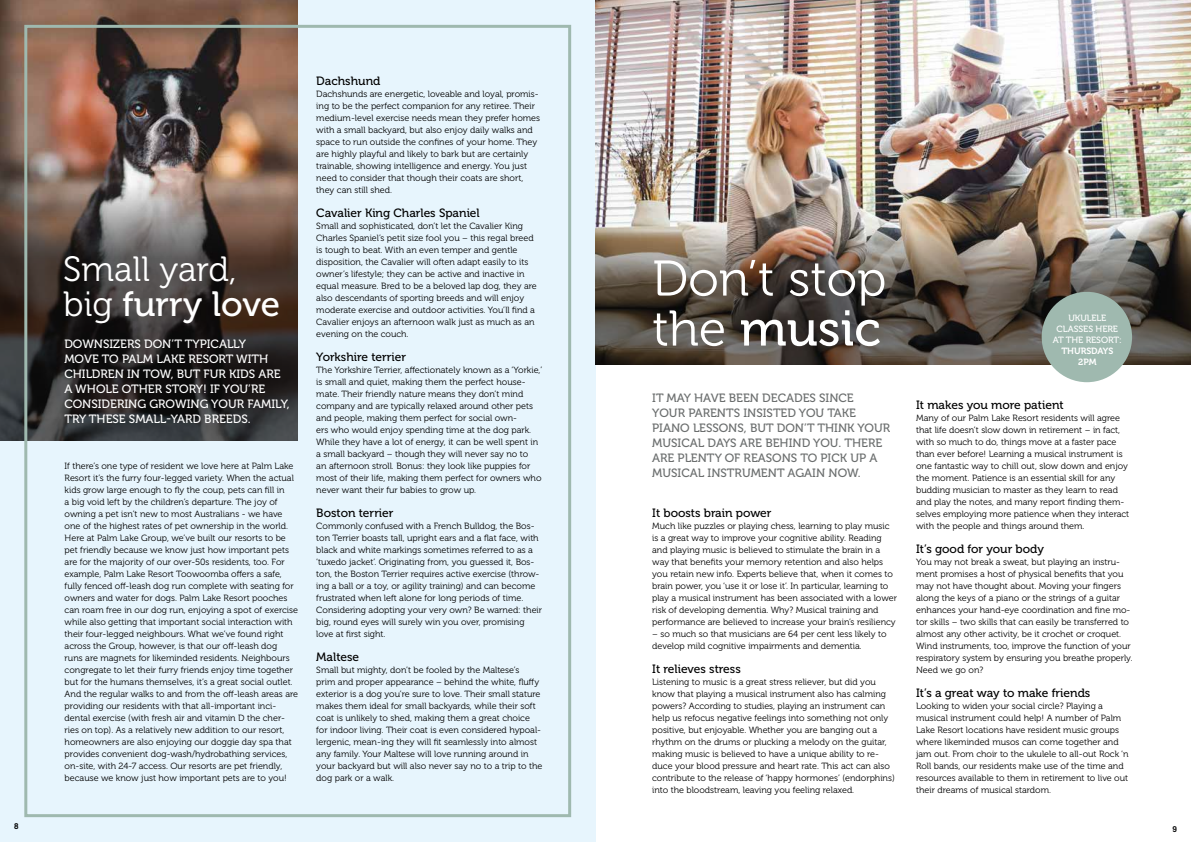
<style>
.page{position:relative;width:1191px;height:842px;background:#fff}
.page>*{position:absolute;margin:0;border:0;box-sizing:border-box;transform-origin:0 0}
.t1{font:50px "Museo 300";color:#fff}
.t2{font:50px "Museo 500";color:#fff}
.t3{font:35px "Museo 500";color:#fff}
.t4{font:35px "Museo 300";color:#fff}
.t5{font:12px "Museo 500";color:#000}
.t6{font:12px/15px "Museo 500";color:#6b6e6e}
.t7{font:12px/15px "Museo 500";color:#fff}
.t8{font:9px/12px "Museo 300";color:#000}
.t9{font:9px/11.1px "Museo 500";letter-spacing:-.005em;color:#fff;text-align:center}
.t10{font:9px/11.1px "Museo 700";letter-spacing:-.005em;color:#fff;text-align:center}
.t11{font:700 8px "Trade Gothic LT Std";color:#000}
.s1{font-family:"Museo 300"}
</style>
<div class="page">
<div style="left:0;top:0;width:595px;height:842px;background:#e7f5fd"></div>
<img style="left:0;top:0;width:298px;height:180px">
<svg style="left:0;top:180px;width:298px;height:261px;background:#443c39"></svg>
<div style="left:24px;top:25px;width:547px;height:792px;border:3px solid #9fb9af"></div>
<img style="left:595px;top:0;width:596px;height:229px">
<img style="left:595px;top:229px;width:596px;height:135px">
<div style="left:1041px;top:292px;width:91px;height:90px;background:#9fb9af;border-radius:50%"></div>
<p class="t11" style="left:14px;top:821px;width:6px">8</p>
<h2 class="t4" style="left:63px;top:250px;width:175px">Small yard,</h2>
<h2 class="t3" style="left:63px;top:285px;width:218px"><span class="s1">big</span> furry love</h2>
<h3 class="t7" style="left:64px;top:337px;width:227px">DOWNSIZERS DON’T TYPICALLY<br>MOVE TO PALM LAKE RESORT WITH<br>CHILDREN IN TOW, BUT FUR KIDS ARE<br>A WHOLE OTHER STORY! IF YOU’RE<br>CONSIDERING GROWING YOUR FAMILY,<br>TRY THESE SMALL-YARD BREEDS.</h3>
<p class="t8" style="left:65px;top:460px;width:235px">If there’s one type of resident we love here at Palm Lake Resort it’s the furry four-legged variety. When the actual kids grow large enough to fly the coup, pets can fill in<br>a big void left by the children’s departure. The joy of owning a pet isn’t new to most Australians - we have one of the highest rates of pet ownership in the world.<br>Here at Palm Lake Group, we’ve built our resorts to be pet friendly because we know just how important pets are for the majority of our over-50s residents, too. For example, Palm Lake Resort Toowoomba offers a safe, fully fenced off-leash dog run complete with seating for owners and water for dogs. Palm Lake Resort pooches can roam free in our dog run, enjoying a spot of exercise while also getting that important social interaction with their four-legged neighbours. What we’ve found right across the Group, however, is that our off-leash dog<br>runs are magnets for likeminded residents. Neighbours congregate to let their furry friends enjoy time together but for the humans themselves, it’s a great social outlet.<br>And the regular walks to and from the off-leash areas are providing our residents with that all-important inci&shy;dental exercise (with fresh air and vitamin D the cher&shy;ries on top). As a relatively new addition to our resort, homeowners are also enjoying our doggie day spa that provides convenient dog-wash/hydrobathing services, on-site, with 24-7 access. Our resorts are pet friendly, because we know just how important pets are to you!</p>
<h3 class="t5" style="left:316px;top:74px;width:66px">Dachshund</h3>
<p class="t8" style="left:316px;top:88px;width:225px">Dachshunds are energetic, loveable and loyal, promis&shy;ing to be the perfect companion for any retiree. Their medium-level exercise needs mean they prefer homes with a small backyard, but also enjoy daily walks and space to run outside the confines of your home. They are highly playful and likely to bark but are certainly trainable, showing intelligence and energy. You just need to consider that though their coats are short, they can still shed.</p>
<h3 class="t5" style="left:316px;top:206px;width:165px">Cavalier King Charles Spaniel</h3>
<p class="t8" style="left:316px;top:220px;width:222px">Small and sophisticated, don’t let the Cavalier King Charles Spaniel’s petit size fool you – this regal breed is tough to beat. With an even temper and gentle disposition, the Cavalier will often adapt easily to its owner’s lifestyle; they can be active and inactive in equal measure. Bred to be a beloved lap dog, they are also descendants of sporting breeds and will enjoy moderate exercise and outdoor activities. You’ll find a Cavalier enjoys an afternoon walk just as much as an evening on the couch.</p>
<h3 class="t5" style="left:316px;top:350px;width:91px">Yorkshire terrier</h3>
<p class="t8" style="left:316px;top:364px;width:228px">The Yorkshire Terrier, affectionately known as a ‘Yorkie,’ is small and quiet, making them the perfect house&shy;mate. Their friendly nature means they don’t mind company and are typically relaxed around other pets and people, making them perfect for social own-<br>ers who would enjoy spending time at the dog park.<br>While they have a lot of energy, it can be well spent in a small backyard – though they will never say no to<br>an afternoon stroll. Bonus: they look like puppies for most of their life, making them perfect for owners who never want their fur babies to grow up.</p>
<h3 class="t5" style="left:316px;top:506px;width:79px">Boston terrier</h3>
<p class="t8" style="left:316px;top:520px;width:227px">Commonly confused with a French Bulldog, the Bos&shy;ton Terrier boasts tall, upright ears and a flat face, with black and white markings sometimes referred to as a ‘tuxedo jacket’. Originating from, you guessed it, Bos&shy;ton, the Boston Terrier requires active exercise (throw&shy;ing a ball or a toy, or agility training) and can become frustrated when left alone for long periods of time.<br>Considering adopting your very own? Be warned: their big, round eyes will surely win you over, promising love at first sight.</p>
<h3 class="t5" style="left:316px;top:650px;width:44px">Maltese</h3>
<p class="t8" style="left:316px;top:664px;width:227px">Small but mighty, don’t be fooled by the Maltese’s<br>prim and proper appearance – behind the white, fluffy exterior is a dog you’re sure to love. Their small stature makes them ideal for small backyards, while their soft coat is unlikely to shed, making them a great choice for indoor living. Their coat is even considered hypoal&shy;lergenic, mean-ing they will fit seamlessly into almost any family. Your Maltese will love running around in your backyard but will also never say no to a trip to the dog park or a walk.</p>
<h1 class="t1" style="left:652px;top:251px;width:236px">Don’t stop</h1>
<h1 class="t2" style="left:652px;top:301px;width:230px"><span class="s1">the</span> music</h1>
<h3 class="t6" style="left:652px;top:390px;width:239px">IT MAY HAVE BEEN DECADES SINCE<br>YOUR PARENTS INSISTED YOU TAKE<br>PIANO LESSONS, BUT DON’T THINK YOUR<br>MUSICAL DAYS ARE BEHIND YOU. THERE<br>ARE PLENTY OF REASONS TO PICK UP A<br>MUSICAL INSTRUMENT AGAIN NOW.</h3>
<h3 class="t5" style="left:652px;top:506px;width:121px">It boosts brain power</h3>
<p class="t8" style="left:652px;top:520px;width:246px">Much like puzzles or playing chess, learning to play music is a great way to improve your cognitive ability. Reading and playing music is believed to stimulate the brain in a way that benefits your memory retention and also helps you retain new info. Experts believe that, when it comes to brain power, you ‘use it or lose it’. In particular, learning to play a musical instrument has been associated with a lower risk of developing dementia. Why? Musical training and performance are believed to increase your brain’s resiliency</p>
<p class="t8" style="left:652px;top:628px;width:236px">– so much so that musicians are 64 per cent less likely to develop mild cognitive impairments and dementia.</p>
<h3 class="t5" style="left:652px;top:662px;width:90px">It relieves stress</h3>
<p class="t8" style="left:652px;top:676px;width:244px">Listening to music is a great stress reliever, but did you know that playing a musical instrument also has calming powers? According to studies, playing an instrument can help us refocus negative feelings into something not only positive, but enjoyable. Whether you are banging out a rhythm on the drums or plucking a melody on the guitar, making music is believed to have a unique ability to re&shy;duce your blood pressure and heart rate. This act can also contribute to the release of ‘happy hormones’ (endorphins) into the bloodstream, leaving you feeling relaxed.</p>
<p class="t9" style="left:1053px;top:312px;width:70px">UKULELE<br>CLASSES HERE<br>AT THE RESORT:</p>
<p class="t10" style="left:1061px;top:345px;width:53px">THURSDAYS<br>2PM</p>
<h3 class="t5" style="left:916px;top:398px;width:149px">It makes you more patient</h3>
<p class="t8" style="left:916px;top:412px;width:215px">Many of our Palm Lake Resort residents will agree that life doesn’t slow down in retirement – in fact, with so much to do, things move at a faster pace than ever before! Learning a musical instrument is one fantastic way to chill out, slow down and enjoy the moment. Patience is an essential skill for any budding musician to master as they learn to read and play the notes, and many report finding them&shy;selves employing more patience when they interact with the people and things around them.</p>
<h3 class="t5" style="left:916px;top:542px;width:129px">It’s good for your body</h3>
<p class="t8" style="left:916px;top:556px;width:218px">You may not break a sweat, but playing an instru&shy;ment promises a host of physical benefits that you may not have thought about. Moving your fingers along the keys of a piano or the strings of a guitar enhances your hand-eye coordination and fine mo&shy;tor skills – two skills that can easily be transferred to almost any other activity, be it crochet or croquet.<br>Wind instruments, too, improve the function of your respiratory system by ensuring you breathe properly.<br>Need we go on?</p>
<h3 class="t5" style="left:916px;top:686px;width:176px">It’s a great way to make friends</h3>
<p class="t8" style="left:916px;top:700px;width:214px">Looking to widen your social circle? Playing a musical instrument could help! A number of Palm Lake Resort locations have resident music groups where likeminded musos can come together and jam out. From choir to the ukulele to all-out Rock ‘n Roll bands, our residents make use of the time and resources available to them in retirement to live out their dreams of musical stardom.</p>
<p class="t11" style="left:1172px;top:824px;width:6px">9</p>
</div>
